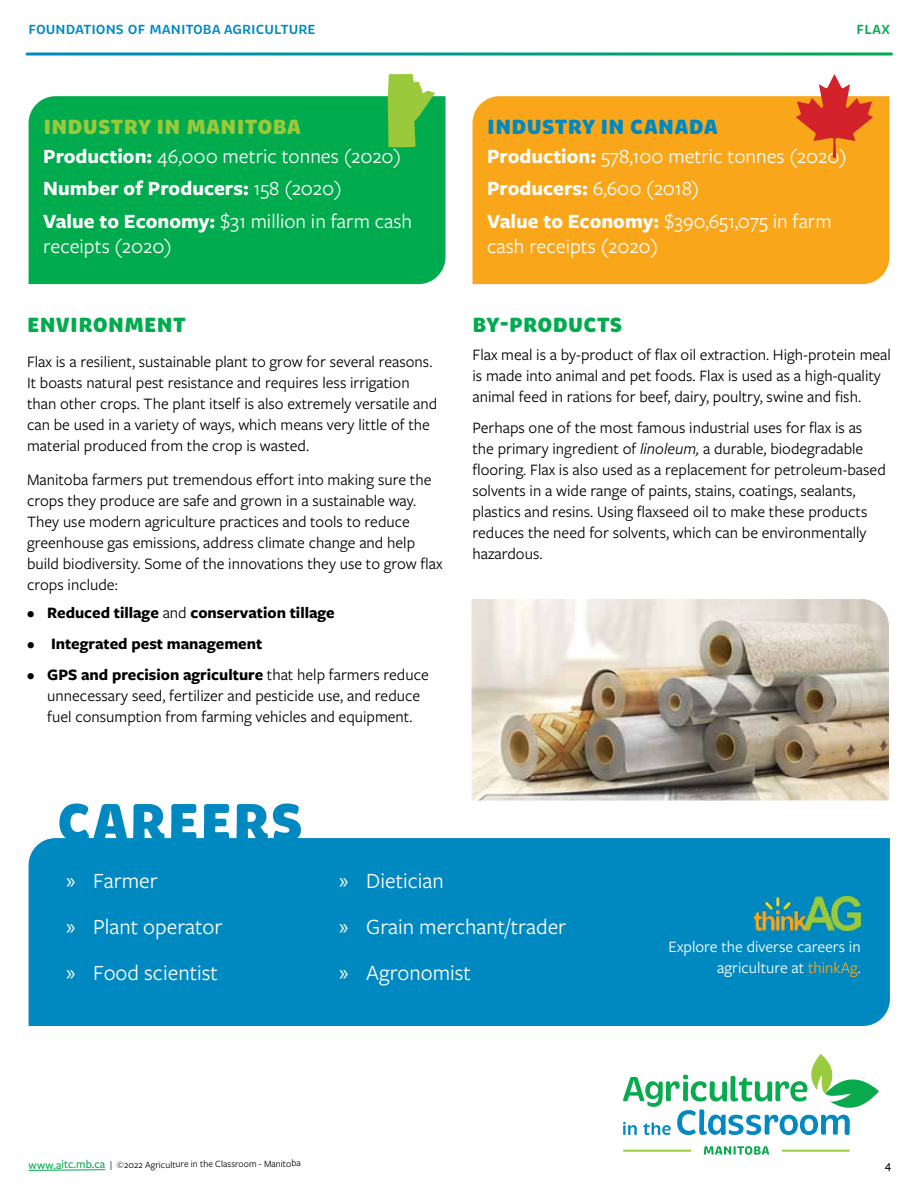
<style>
.page{position:relative;width:918px;height:1188px;background:#fff}
.page>*{position:absolute;margin:0;border:0;box-sizing:border-box;transform-origin:0 0}
.t1{font:22.5px/46px "Freight Sans Pro";color:#fff}
.t2{font:21px/32.5px "Freight Sans Pro";color:#fff}
.t3{font:900 21px "Brevia";letter-spacing:.015em;color:#00ab4e}
.t4{font:900 21px "Brevia";letter-spacing:.015em;color:#9aca3c}
.t5{font:900 21px "Brevia";letter-spacing:.015em;color:#0089c0}
.t6{font:16.5px/21px "Freight Sans Pro";color:#000}
.t7{font:700 16.5px "Freight Sans Pro";color:#000}
.t8{font:16.5px/21px "Freight Sans Pro";color:#fff;text-align:right}
.t9{font:600 13.5px "Brevia";color:#0089c0}
.t10{font:600 13.5px "Brevia";color:#00ab4e}
.t11{font:500 12px "Freight Sans Pro";color:#000}
.t12{font:9.9px "Freight Sans Pro";letter-spacing:-.01em;color:#000}
.s1{font-weight:700}
.s2{font-weight:400}
.s3{font-style:italic}
.s4{font-family:"Myriad Pro"}
.s5{font-weight:500;font-size:12px;color:#00ab4e}
.s6{color:#faa61a}
</style>
<div class="page">
<svg style="left:28px;top:1169px;width:78px;height:2px"></svg>
<svg style="left:27px;top:52px;width:865px;height:4px"></svg>
<div style="left:29px;top:838px;width:861px;height:188px;background:#0089c0"></div>
<div style="left:29px;top:96px;width:416px;height:188px;background:#00ab4e"></div>
<div style="left:472px;top:96px;width:417px;height:188px;background:#faa61a"></div>
<svg style="left:59px;top:803px;width:242px;height:39px"></svg>
<img style="left:755px;top:897px;width:106px;height:33px">
<svg style="left:388px;top:74px;width:47px;height:73px"></svg>
<svg style="left:796px;top:74px;width:77px;height:84px"></svg>
<svg style="left:704px;top:1146px;width:65px;height:9px"></svg>
<svg style="left:623px;top:1054px;width:256px;height:81px"></svg>
<hr style="left:623px;top:1150px;width:68px;height:2px;background:#9aca3d">
<hr style="left:782px;top:1150px;width:68px;height:2px;background:#9aca3d">
<img style="left:472px;top:599px;width:417px;height:202px">
<p class="t9" style="left:29px;top:21px;width:289px">FOUNDATIONS OF MANITOBA AGRICULTURE</p>
<p class="t10" style="left:857px;top:21px;width:35px">FLAX</p>
<p class="t4" style="left:43px;top:113px;width:259px">INDUSTRY IN MANITOBA</p>
<p class="t2" style="left:43px;top:139px;width:370px"><span class="s1">Production:</span> 46,000 metric tonnes (2020)<br><span class="s1">Number of Producers:</span> 158 (2020)<br><span class="s1">Value to Economy:</span> $31 million in farm cash</p>
<p class="t2" style="left:43px;top:229px;width:130px">receipts (2020)</p>
<p class="t3" style="left:27px;top:312px;width:160px">ENVIRONMENT</p>
<p class="t6" style="left:27px;top:350px;width:412px">Flax is a resilient, sustainable plant to grow for several reasons.<br>It boasts natural pest resistance and requires less irrigation than other crops. The plant itself is also extremely versatile and can be used in a variety of ways, which means very little of the material produced from the crop is wasted.</p>
<p class="t6" style="left:27px;top:469px;width:417px">Manitoba farmers put tremendous effort into making sure the crops they produce are safe and grown in a sustainable way.<br>They use modern agriculture practices and tools to reduce greenhouse gas emissions, address climate change and help build biodiversity. Some of the innovations they use to grow flax crops include:</p>
<p class="t7" style="left:27px;top:601px;width:309px">• Reduced tillage <span class="s2">and</span> conservation tillage</p>
<p class="t7" style="left:27px;top:632px;width:237px"><span class="s2">•</span> Integrated pest management</p>
<p class="t6" style="left:47px;top:664px;width:383px;text-indent:-20px"><span class="s1">• GPS and precision agriculture</span> that help farmers reduce unnecessary seed, fertilizer and pesticide use, and reduce fuel consumption from farming vehicles and equipment.</p>
<p class="t5" style="left:487px;top:113px;width:232px">INDUSTRY IN CANADA</p>
<p class="t2" style="left:487px;top:139px;width:361px"><span class="s1">Production:</span> 578,100 metric tonnes (2020)<br><span class="s1">Producers:</span> 6,600 (2018)<br><span class="s1">Value to Economy:</span> $390,651,075 in farm</p>
<p class="t2" style="left:487px;top:229px;width:172px">cash receipts (2020)</p>
<p class="t3" style="left:473px;top:312px;width:151px">BY-PRODUCTS</p>
<p class="t6" style="left:472px;top:343px;width:420px">Flax meal is a by-product of flax oil extraction. High-protein meal is made into animal and pet foods. Flax is used as a high-quality animal feed in rations for beef, dairy, poultry, swine and fish.</p>
<p class="t6" style="left:472px;top:417px;width:415px">Perhaps one of the most famous industrial uses for flax is as the primary ingredient of <span class="s3">linoleum,</span> a durable, biodegradable flooring. Flax is also used as a replacement for petroleum-based solvents in a wide range of paints, stains, coatings, sealants, plastics and resins. Using flaxseed oil to make these products reduces the need for solvents, which can be environmentally hazardous.</p>
<h1 class="t1" style="left:66px;top:857px;width:158px"><span class="s4">»</span> Farmer<br><span class="s4">»</span> Plant operator <span class="s4">»</span> Food scientist</h1>
<h1 class="t1" style="left:339px;top:857px;width:228px"><span class="s4">»</span> Dietician<br><span class="s4">»</span> Grain merchant/trader <span class="s4">»</span> Agronomist</h1>
<p class="t12" style="left:29px;top:1157px;width:274px"><span class="s5">www.aitc.mb.ca</span> | ©2022 Agriculture in the Classroom - Manitoba</p>
<p class="t8" style="left:669px;top:936px;width:194px">Explore the diverse careers in agriculture at <span class="s6">thinkAg</span>.</p>
<p class="t11" style="left:885px;top:1157px;width:8px">4</p>
</div>
